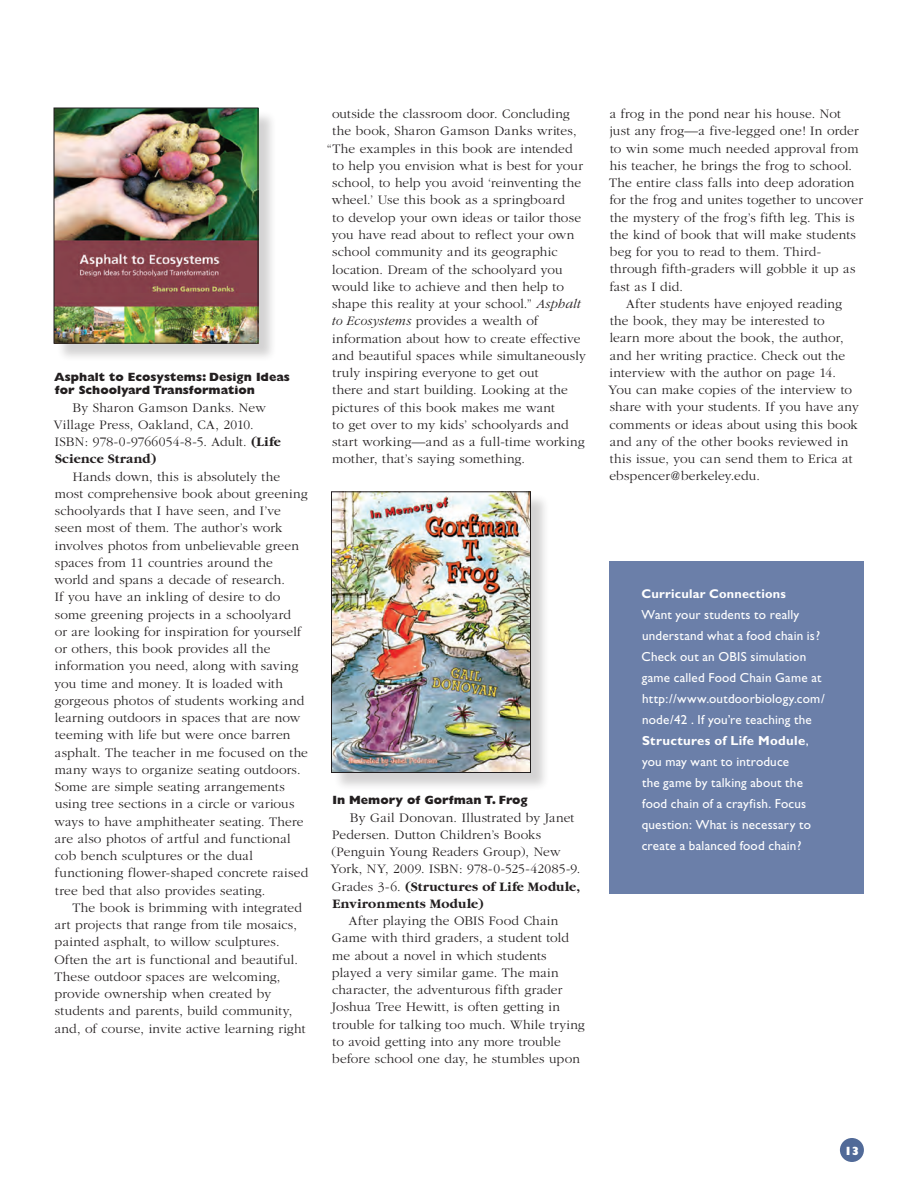
<style>
.page{position:relative;width:918px;height:1188px;background:#fff}
.page>*{position:absolute;margin:0;border:0;box-sizing:border-box;transform-origin:0 0}
.t1{font:300 13.5px/17.2px "Garamond";letter-spacing:.015em;color:#231f20}
.t2{font:13.2px/21px "Gill Sans";letter-spacing:.015em;color:#fff}
.t3{font:700 12.75px "Gill Sans";letter-spacing:.015em;color:#fff}
.t4{font:800 12px/13.5px "Gill Sans";color:#231f20}
.t5{font:800 12px "Gill Sans";color:#fff}
.s1{font-weight:700}
.s2{font-style:italic}
</style>
<div class="page">
<div style="left:840px;top:1138px;width:24px;height:24px;background:#516a98;border-radius:50%"></div>
<div style="left:56px;top:110px;width:221px;height:252px;background:#231f20;opacity:.2"></div>
<img style="left:56px;top:110px;width:200px;height:232px">
<div style="left:54px;top:108px;width:204px;height:236px;border:1px solid #231f20"></div>
<div style="left:333px;top:494px;width:216px;height:298px;background:#231f20;opacity:.2"></div>
<img style="left:333px;top:493px;width:196px;height:278px">
<div style="left:331px;top:491px;width:200px;height:282px;border:1px solid #231f20"></div>
<div style="left:609px;top:561px;width:255px;height:333px;background:#6b7fa9"></div>
<p class="t4" style="left:54px;top:370px;width:237px">Asphalt to Ecosystems: Design Ideas for Schoolyard Transformation</p>
<p class="t1" style="left:54px;top:399px;width:229px;text-indent:19px">By Sharon Gamson Danks. New<br>Village Press, Oakland, CA, 2010.<br>ISBN: 978-0-9766054-8-5. Adult. <span class="s1">(Life<br>Science Strand)</span></p>
<p class="t1" style="left:54px;top:468px;width:255px;text-indent:18px">Hands down, this is absolutely the most comprehensive book about greening schoolyards that I have seen, and I’ve seen most of them. The author’s work involves photos from unbelievable green spaces from 11 countries around the world and spans a decade of research.<br>If you have an inkling of desire to do some greening projects in a schoolyard<br>or are looking for inspiration for yourself or others, this book provides all the information you need, along with saving you time and money. It is loaded with gorgeous photos of students working and learning outdoors in spaces that are now teeming with life but were once barren asphalt. The teacher in me focused on the many ways to organize seating outdoors.<br>Some are simple seating arrangements using tree sections in a circle or various ways to have amphitheater seating. There are also photos of artful and functional cob bench sculptures or the dual functioning flower-shaped concrete raised tree bed that also provides seating.</p>
<p class="t1" style="left:54px;top:899px;width:253px;text-indent:18px">The book is brimming with integrated art projects that range from tile mosaics, painted asphalt, to willow sculptures.<br>Often the art is functional and beautiful.<br>These outdoor spaces are welcoming, provide ownership when created by students and parents, build community, and, of course, invite active learning right</p>
<p class="t1" style="left:332px;top:106px;width:239px">outside the classroom door. Concluding</p>
<p class="t1" style="left:333px;top:123px;width:246px">the book, Sharon Gamson Danks writes,</p>
<p class="t1" style="left:327px;top:140px;width:247px">“The examples in this book are intended</p>
<p class="t1" style="left:333px;top:157px;width:252px">to help you envision what is best for your</p>
<p class="t1" style="left:332px;top:175px;width:250px">school, to help you avoid ‘reinventing the</p>
<p class="t1" style="left:332px;top:192px;width:235px">wheel.’ Use this book as a springboard</p>
<p class="t1" style="left:333px;top:209px;width:250px">to develop your own ideas or tailor those</p>
<p class="t1" style="left:332px;top:226px;width:244px">you have read about to reflect your own</p>
<p class="t1" style="left:332px;top:244px;width:227px">school community and its geographic</p>
<p class="t1" style="left:332px;top:261px;width:232px">location. Dream of the schoolyard you</p>
<p class="t1" style="left:332px;top:278px;width:234px">would like to achieve and then help to</p>
<p class="t1" style="left:332px;top:295px;width:250px">shape this reality at your school.” <span class="s2">Asphalt</span></p>
<p class="t1" style="left:332px;top:313px;width:208px"><span class="s2">to Ecosystems</span> provides a wealth of</p>
<p class="t1" style="left:332px;top:330px;width:250px">information about how to create effective</p>
<p class="t1" style="left:332px;top:347px;width:255px">and beautiful spaces while simultaneously</p>
<p class="t1" style="left:333px;top:364px;width:208px">truly inspiring everyone to get out</p>
<p class="t1" style="left:333px;top:382px;width:237px">there and start building. Looking at the</p>
<p class="t1" style="left:332px;top:399px;width:225px">pictures of this book makes me want</p>
<p class="t1" style="left:333px;top:416px;width:238px">to get over to my kids’ schoolyards and</p>
<p class="t1" style="left:332px;top:433px;width:254px">start working—and as a full-time working</p>
<p class="t1" style="left:332px;top:451px;width:194px">mother, that’s saying something.</p>
<p class="t4" style="left:332px;top:794px;width:197px">In Memory of Gorfman T. Frog</p>
<p class="t1" style="left:331px;top:809px;width:251px;text-indent:19px">By Gail Donovan. Illustrated by Janet Pedersen. Dutton Children’s Books (Penguin Young Readers Group), New York, NY, 2009. ISBN: 978-0-525-42085-9.<br>Grades 3-6. <span class="s1">(Structures of Life Module, Environments Module)</span></p>
<p class="t1" style="left:332px;top:913px;width:255px;text-indent:17px">After playing the OBIS Food Chain Game with third graders, a student told me about a novel in which students played a very similar game. The main character, the adventurous fifth grader Joshua Tree Hewitt, is often getting in trouble for talking too much. While trying to avoid getting into any more trouble before school one day, he stumbles upon</p>
<p class="t1" style="left:610px;top:106px;width:233px">a frog in the pond near his house. Not</p>
<p class="t1" style="left:610px;top:123px;width:251px">just any frog—a five-legged one! In order</p>
<p class="t1" style="left:610px;top:140px;width:250px">to win some much needed approval from</p>
<p class="t1" style="left:610px;top:157px;width:244px">his teacher, he brings the frog to school.</p>
<p class="t1" style="left:609px;top:175px;width:247px">The entire class falls into deep adoration</p>
<p class="t1" style="left:610px;top:192px;width:255px">for the frog and unites together to uncover</p>
<p class="t1" style="left:610px;top:209px;width:246px">the mystery of the frog’s fifth leg. This is</p>
<p class="t1" style="left:610px;top:226px;width:247px">the kind of book that will make students</p>
<p class="t1" style="left:610px;top:244px;width:213px">beg for you to read to them. Third-</p>
<p class="t1" style="left:610px;top:261px;width:247px">through fifth-graders will gobble it up as</p>
<p class="t1" style="left:610px;top:278px;width:75px">fast as I did.</p>
<p class="t1" style="left:626px;top:295px;width:217px">After students have enjoyed reading</p>
<p class="t1" style="left:610px;top:313px;width:216px">the book, they may be interested to</p>
<p class="t1" style="left:610px;top:330px;width:235px">learn more about the book, the author,</p>
<p class="t1" style="left:610px;top:347px;width:237px">and her writing practice. Check out the</p>
<p class="t1" style="left:610px;top:364px;width:228px">interview with the author on page 14.</p>
<p class="t1" style="left:608px;top:382px;width:245px">You can make copies of the interview to</p>
<p class="t1" style="left:610px;top:399px;width:251px">share with your students. If you have any</p>
<p class="t1" style="left:609px;top:416px;width:250px">comments or ideas about using this book</p>
<p class="t1" style="left:610px;top:433px;width:240px">and any of the other books reviewed in</p>
<p class="t1" style="left:610px;top:451px;width:244px">this issue, you can send them to Erica at</p>
<p class="t1" style="left:609px;top:468px;width:152px">ebspencer@berkeley.edu.</p>
<p class="t3" style="left:642px;top:586px;width:146px">Curricular Connections</p>
<p class="t2" style="left:642px;top:604px;width:185px">Want your students to really understand what a food chain is?<br>Check out an OBIS simulation game called Food Chain Game at http://www.outdoorbiology.com/ node/42 . If you’re teaching the<br><span class="s1">Structures of Life Module</span>, you may want to introduce<br>the game by talking about the food chain of a crayfish. Focus question: What is necessary to create a balanced food chain?</p>
<p class="t5" style="left:844px;top:1143px;width:17px">13</p>
</div>
